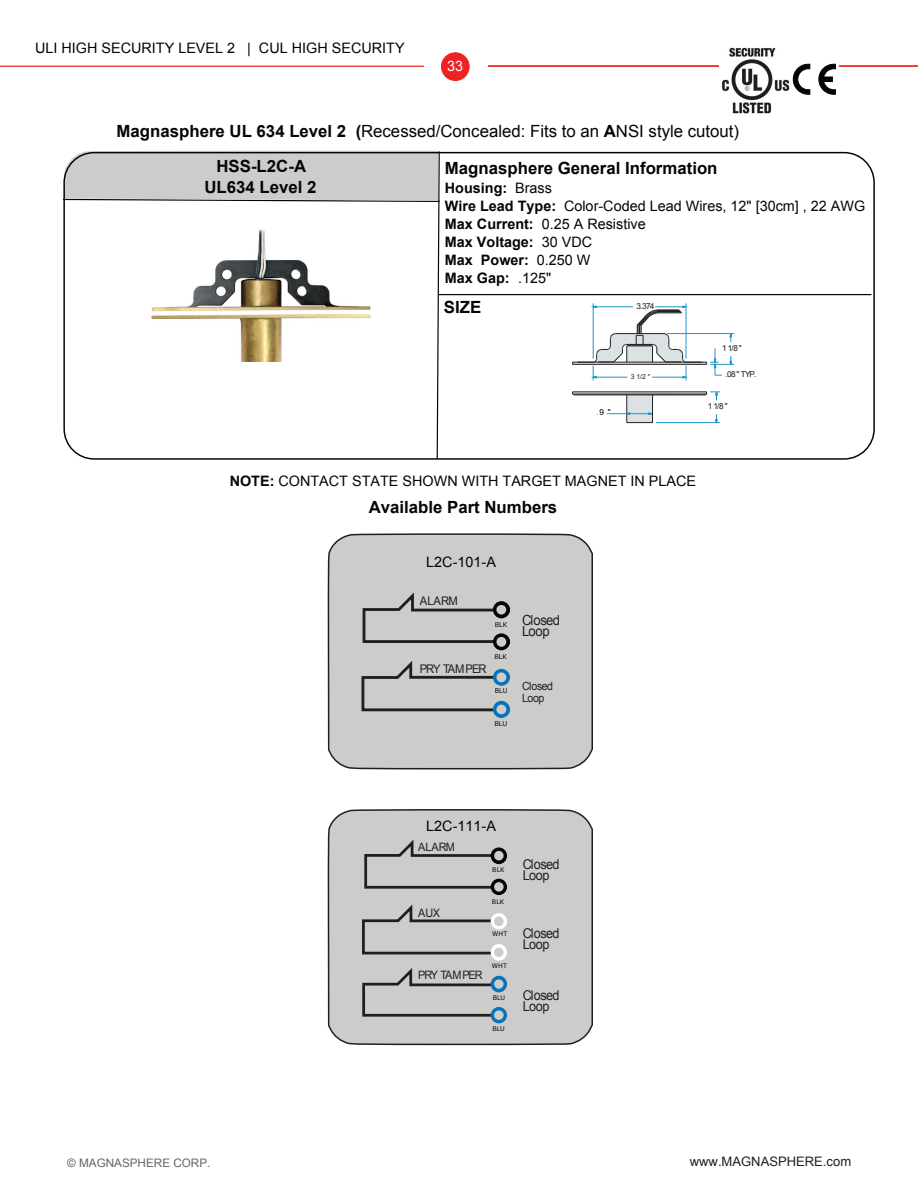
<style>
.page{position:relative;width:918px;height:1188px;background:#fff}
.page>*{position:absolute;margin:0;border:0;box-sizing:border-box;transform-origin:0 0}
.t1{font:700 16.8px/21px "Arial";color:#050504;text-align:center}
.t2{font:16.8px "Arial";color:#050504}
.t3{font:14.4px/18px "Arial";color:#050504}
.t4{font:14.4px "Arial";color:#fff}
.t5{font:13.95px/11.2px "Arial";letter-spacing:-.04em;color:#211f1f;scale:.94 1}
.t6{font:13.5px/10.9px "Arial";letter-spacing:-.04em;color:#211f1f;scale:.94 1}
.t7{font:13.05px "Arial";color:#211e1e}
.t8{font:12px "Arial";letter-spacing:-.085em;color:#211f1f;scale:.94 1}
.t9{font:11.7px "Arial";color:#646568}
.t10{font:11.55px "Arial";letter-spacing:-.1em;color:#211f1f;scale:.94 1}
.t11{font:11.55px "Arial";letter-spacing:-.05em;color:#211f1f;scale:.94 1}
.t12{font:11.4px/11.4px "Arial";letter-spacing:-.04em;color:#211f1f;scale:.94 1}
.t13{font:8.25px "Arial";letter-spacing:-.095em;color:#211e1e}
.t14{font:8.25px "Arial";color:#050504}
.t15{font:6.75px "Arial";color:#211e1e}
.t16{font:6.6px "Verdana";letter-spacing:-.015em;color:#050604}
.t17{font:6.3px "Verdana";letter-spacing:-.005em;color:#050604}
.s1{font-weight:700}
.s2{font-size:6.6px}
</style>
<div class="page">
<hr style="left:593px;top:303px;width:1px;height:56px;background:#1e97ca">
<hr style="left:686px;top:303px;width:1px;height:56px;background:#1e97ca">
<svg style="left:572px;top:305px;width:162px;height:76px"></svg>
<svg style="left:572px;top:391px;width:148px;height:33px"></svg>
<hr style="left:438px;top:294px;width:433px;height:1px;background:#050504">
<svg style="left:64px;top:150px;width:377px;height:308px"></svg>
<svg style="left:327px;top:809px;width:266px;height:237px;background:#c6c6c5"></svg>
<svg style="left:363px;top:836px;width:144px;height:59px;background:#b5b4b3"></svg>
<svg style="left:361px;top:901px;width:146px;height:122px;background:#b9bbbb"></svg>
<div style="left:327px;top:533px;width:266px;height:237px;background:#cccccb"></div>
<svg style="left:360px;top:657px;width:150px;height:61px;background:#b5b8b9"></svg>
<svg style="left:361px;top:589px;width:149px;height:61px;background:#b4b4b3"></svg>
<div style="left:441px;top:52px;width:29px;height:29px;background:#ee2123;border:1px solid #ee2123;border-radius:50%"></div>
<hr style="left:0;top:66px;width:424px;height:1px;background:#ee2123">
<hr style="left:488px;top:66px;width:430px;height:1px;background:#ee2123">
<img style="left:719px;top:47px;width:72px;height:67px">
<div style="left:792px;top:50px;width:47px;height:60px;background:#fff"></div>
<svg style="left:793px;top:64px;width:17px;height:30px"></svg>
<svg style="left:819px;top:64px;width:16px;height:30px"></svg>
<div style="left:230px;top:363px;width:62px;height:31px;background:#fff"></div>
<p class="t3" style="left:35px;top:39px;width:371px">ULI HIGH SECURITY LEVEL 2 | CUL HIGH SECURITY</p>
<p class="t4" style="left:447px;top:57px;width:18px">33</p>
<p class="t2" style="left:117px;top:120px;width:624px"><span class="s1">Magnasphere UL 634 Level 2 (</span>Recessed/Concealed: Fits to an <span class="s1">A</span>NSI style cutout)</p>
<p class="t1" style="left:204px;top:156px;width:114px">HSS-L2C-A<br>UL634 Level 2</p>
<p class="t1" style="left:445px;top:158px;width:274px">Magnasphere General Information</p>
<p class="t3" style="left:445px;top:179px;width:422px"><span class="s1">Housing:</span> Brass<br><span class="s1">Wire Lead Type:</span> Color-Coded Lead Wires, 12" [30cm] , 22 AWG<br><span class="s1">Max Current:</span> 0.25 A Resistive<br><span class="s1">Max Voltage:</span> 30 VDC<br><span class="s1">Max Power:</span> 0.250 W<br><span class="s1">Max Gap:</span> .125"</p>
<p class="t1" style="left:444px;top:298px;width:39px">SIZE</p>
<p class="t13" style="left:637px;top:301px;width:19px">3.374</p>
<p class="t14" style="left:596px;top:407px;width:16px"><span class="s2">.</span>9 "</p>
<p class="t15" style="left:631px;top:372px;width:21px">3 1/2 "</p>
<p class="t13" style="left:722px;top:343px;width:21px">11/8"</p>
<p class="t13" style="left:725px;top:369px;width:33px">.08 " TYP.</p>
<p class="t13" style="left:708px;top:401px;width:21px">11/8"</p>
<p class="t3" style="left:230px;top:472px;width:468px"><span class="s1">NOTE:</span> CONTACT STATE SHOWN WITH TARGET MAGNET IN PLACE</p>
<p class="t1" style="left:369px;top:497px;width:190px">Available Part Numbers</p>
<p class="t3" style="left:426px;top:553px;width:71px">L2C-101-A</p>
<p class="t8" style="left:420px;top:593px;width:42px">ALARM</p>
<p class="t8" style="left:420px;top:661px;width:72px">PRY TAM PER</p>
<p class="t16" style="left:495px;top:620px;width:14px">BLK</p>
<p class="t16" style="left:495px;top:653px;width:14px">BLK</p>
<p class="t16" style="left:495px;top:687px;width:14px">BLU</p>
<p class="t16" style="left:495px;top:719px;width:14px">BLU</p>
<p class="t5" style="left:522px;top:615px;width:42px">Closed<br>Loop</p>
<p class="t12" style="left:522px;top:681px;width:34px">Closed<br>Loop</p>
<p class="t3" style="left:426px;top:817px;width:71px">L2C-111-A</p>
<p class="t11" style="left:418px;top:840px;width:41px">ALARM</p>
<p class="t11" style="left:418px;top:905px;width:25px">AUX</p>
<p class="t10" style="left:418px;top:968px;width:70px">PRY TAM PER</p>
<p class="t17" style="left:492px;top:866px;width:14px">BLK</p>
<p class="t17" style="left:492px;top:897px;width:14px">BLK</p>
<p class="t17" style="left:492px;top:930px;width:17px">WHT</p>
<p class="t17" style="left:492px;top:962px;width:17px">WHT</p>
<p class="t17" style="left:493px;top:994px;width:14px">BLU</p>
<p class="t17" style="left:493px;top:1024px;width:14px">BLU</p>
<p class="t6" style="left:523px;top:859px;width:41px">Closed<br>Loop</p>
<p class="t6" style="left:523px;top:928px;width:41px">Closed<br>Loop</p>
<p class="t6" style="left:523px;top:990px;width:41px">Closed<br>Loop</p>
<p class="t9" style="left:67px;top:1155px;width:145px">© MAGNASPHERE CORP.</p>
<p class="t7" style="left:690px;top:1153px;width:163px">www.MAGNASPHERE.com</p>
</div>
